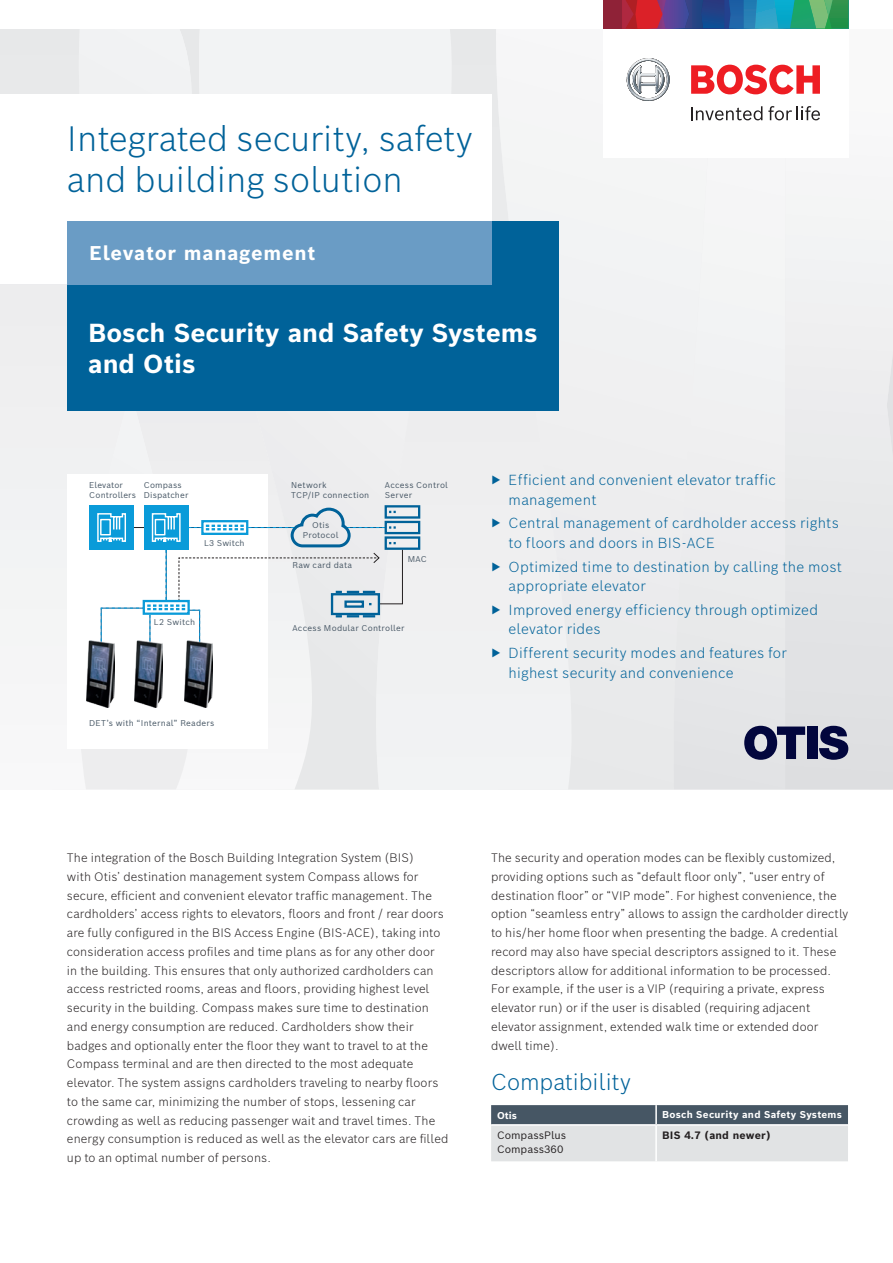
<style>
.page{position:relative;width:893px;height:1263px;background:#fff}
.page>*{position:absolute;margin:0;border:0;box-sizing:border-box;transform-origin:0 0}
.t1{font:300 34.5px/41.4px "Bosch Sans";color:#006299}
.Headline_1_24_9_6_Bl{font:700 25.5px/30.6px "Bosch Sans";color:#fff}
.t2{font:300 22.5px "Bosch Sans";color:#006299}
.t3{font:700 19.5px "Bosch Sans";letter-spacing:.04em;color:#fff}
.t4{font:300 14.25px/19.5px "Bosch Sans";letter-spacing:.02em;color:#006299}
.t5{font:300 12px/18.8px "Bosch Sans";letter-spacing:.01em;color:#231f20}
.t6{font:10.5px "Bosch Sans";color:#231f20}
.Table_Copy_6_5_3_Reg{font:700 10.5px "Bosch Sans";letter-spacing:.02em;color:#231f20}
.t7{font:700 9.75px "Bosch Sans";letter-spacing:.03em;color:#fff}
.t8{font:8.25px/9.9px "Bosch Sans";letter-spacing:.025em;color:#465664}
.s1{font-family:"Bosch Sans Cond";font-weight:400}
</style>
<div class="page">
<svg style="left:194px;top:29px;width:174px;height:760px"></svg>
<svg style="left:131px;top:29px;width:64px;height:66px"></svg>
<div style="left:0;top:29px;width:131px;height:617px;background:#f0f1f2"></div>
<div style="left:368px;top:29px;width:125px;height:760px;background:#f0f0f1"></div>
<div style="left:64px;top:390px;width:130px;height:399px;background:#f0f0f1"></div>
<div style="left:493px;top:29px;width:178px;height:760px;background:#f0f0f1"></div>
<svg style="left:785px;top:28px;width:108px;height:761px"></svg>
<svg style="left:671px;top:158px;width:114px;height:631px"></svg>
<div style="left:603px;top:0;width:245px;height:157px;background:#fff"></div>
<div style="left:603px;top:0;width:19px;height:28px;background:#8f2237"></div>
<svg style="left:622px;top:0;width:226px;height:28px;background:#4a6a80"></svg>
<svg style="left:627px;top:58px;width:43px;height:43px"></svg>
<svg style="left:691px;top:106px;width:71px;height:14px"></svg>
<svg style="left:768px;top:106px;width:52px;height:14px"></svg>
<svg style="left:691px;top:65px;width:129px;height:29px"></svg>
<div style="left:0;top:95px;width:491px;height:189px;background:#fff"></div>
<div style="left:67px;top:221px;width:491px;height:189px;background:#006299"></div>
<div style="left:67px;top:221px;width:424px;height:63px;background:#6a9cc5"></div>
<svg style="left:491px;top:1105px;width:357px;height:56px;background:#aab1b7"></svg>
<hr style="left:491px;top:1124px;width:165px;height:2px;background:#fff">
<hr style="left:656px;top:1124px;width:192px;height:2px;background:#fff">
<hr style="left:655px;top:1126px;width:2px;height:35px;background:#fff">
<svg style="left:744px;top:726px;width:61px;height:34px;background:#616484"></svg>
<div style="left:807px;top:726px;width:10px;height:33px;background:#02063d"></div>
<svg style="left:819px;top:726px;width:29px;height:34px"></svg>
<div style="left:67px;top:474px;width:201px;height:274px;background:#fff"></div>
<div style="left:89px;top:505px;width:45px;height:45px;background:#0a9bd9"></div>
<img style="left:86px;top:640px;width:28px;height:67px">
<svg style="left:96px;top:504px;width:325px;height:143px"></svg>
<img style="left:134px;top:640px;width:28px;height:67px">
<img style="left:184px;top:640px;width:28px;height:67px">
<p class="t1" style="left:67px;top:117px;width:407px">Integrated security, safety and building solution</p>
<p class="t3" style="left:89px;top:240px;width:228px">Elevator management</p>
<p class="Headline_1_24_9_6_Bl" style="left:88px;top:317px;width:451px">Bosch Security and Safety Systems and Otis</p>
<p class="t8" style="left:89px;top:479px;width:48px">Elevator<br>Controllers</p>
<p class="t8" style="left:144px;top:479px;width:46px">Compass<br>Dispatcher</p>
<p class="t8" style="left:204px;top:538px;width:42px">L3 Switch</p>
<p class="t8" style="left:154px;top:617px;width:43px">L2 Switch</p>
<p class="t8" style="left:89px;top:717px;width:127px">DET’s with “Internal” Readers</p>
<p class="t8" style="left:291px;top:479px;width:80px">Network<br>TCP/IP connection</p>
<p class="t8" style="left:385px;top:479px;width:65px">Access Control<br>Server</p>
<p class="t8" style="left:303px;top:520px;width:37px;text-align:center">Otis<br>Protocol</p>
<p class="t8" style="left:292px;top:560px;width:61px">Raw card data</p>
<p class="t8" style="left:408px;top:554px;width:21px">MAC</p>
<p class="t8" style="left:292px;top:622px;width:113px">Access Modular Controller</p>
<p class="t4" style="left:509px;top:470px;width:269px;text-indent:-18px"><span class="s1">▶</span> Efficient and convenient elevator traffic management</p>
<p class="t4" style="left:509px;top:513px;width:332px;text-indent:-18px"><span class="s1">▶</span> Central management of cardholder access rights to floors and doors in BIS-ACE</p>
<p class="t4" style="left:509px;top:556px;width:335px;text-indent:-18px"><span class="s1">▶</span> Optimized time to destination by calling the most appropriate elevator</p>
<p class="t4" style="left:509px;top:599px;width:311px;text-indent:-18px"><span class="s1">▶</span> Improved energy efficiency through optimized elevator rides</p>
<p class="t4" style="left:509px;top:643px;width:280px;text-indent:-18px"><span class="s1">▶</span> Different security modes and features for highest security and convenience</p>
<p class="t5" style="left:67px;top:848px;width:383px">The integration of the Bosch Building Integration System (BIS)<br>with Otis’ destination management system Compass allows for secure, efficient and convenient elevator traffic management. The cardholders’ access rights to elevators, floors and front / rear doors are fully configured in the BIS Access Engine (BIS-ACE), taking into consideration access profiles and time plans as for any other door<br>in the building. This ensures that only authorized cardholders can access restricted rooms, areas and floors, providing highest level security in the building. Compass makes sure time to destination and energy consumption are reduced. Cardholders show their badges and optionally enter the floor they want to travel to at the Compass terminal and are then directed to the most adequate elevator. The system assigns cardholders traveling to nearby floors to the same car, minimizing the number of stops, lessening car crowding as well as reducing passenger wait and travel times. The energy consumption is reduced as well as the elevator cars are filled up to an optimal number of persons.</p>
<p class="t5" style="left:491px;top:848px;width:359px">The security and operation modes can be flexibly customized, providing options such as “default floor only”, “user entry of destination floor” or “VIP mode”. For highest convenience, the option “seamless entry” allows to assign the cardholder directly to his/her home floor when presenting the badge. A credential record may also have special descriptors assigned to it. These descriptors allow for additional information to be processed.<br>For example, if the user is a VIP (requiring a private, express elevator run) or if the user is disabled (requiring adjacent elevator assignment, extended walk time or extended door dwell time).</p>
<p class="t2" style="left:491px;top:1067px;width:141px">Compatibility</p>
<p class="t7" style="left:497px;top:1109px;width:21px">Otis</p>
<p class="t7" style="left:662px;top:1108px;width:181px">Bosch Security and Safety Systems</p>
<p class="t6" style="left:497px;top:1128px;width:71px">CompassPlus</p>
<p class="t6" style="left:497px;top:1142px;width:68px">Compass360</p>
<p class="Table_Copy_6_5_3_Reg" style="left:662px;top:1128px;width:110px">BIS 4.7 (and newer)</p>
</div>
